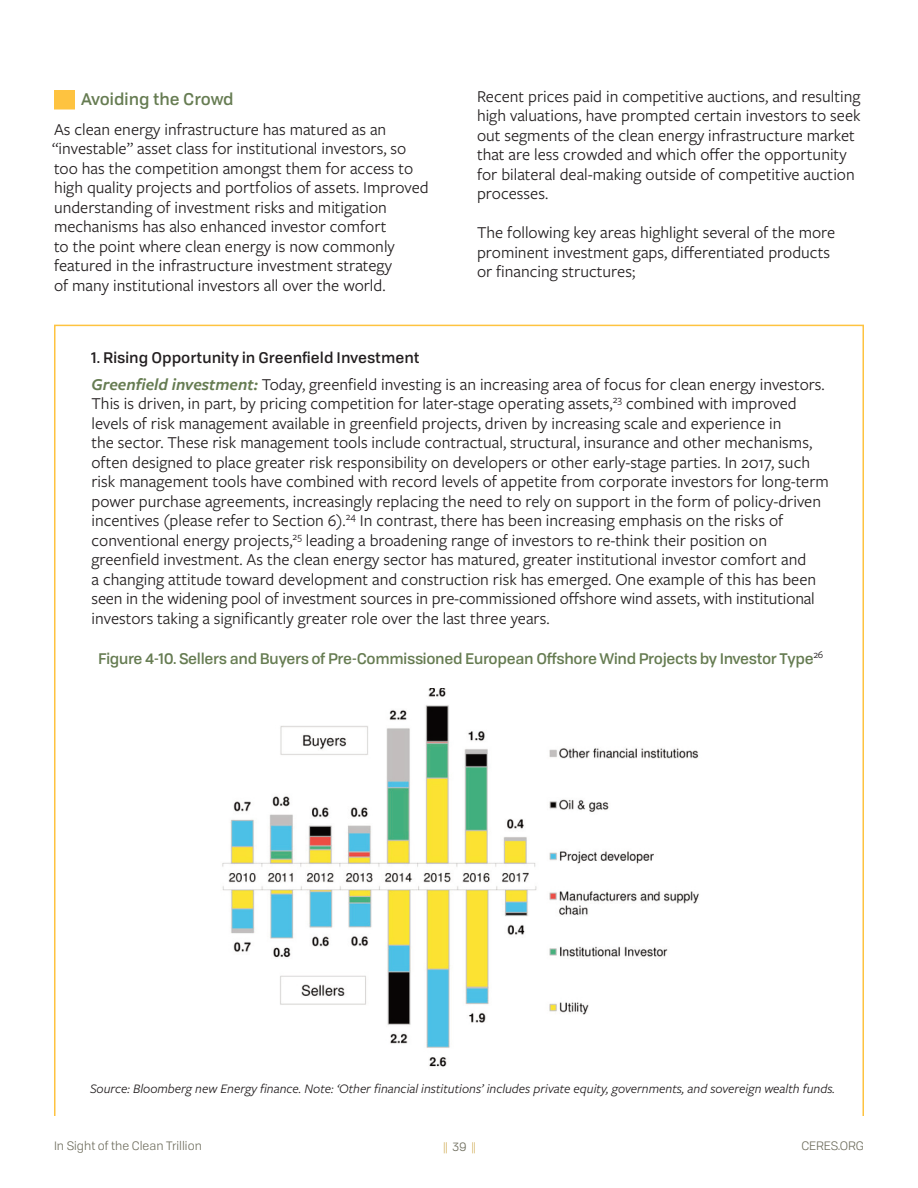
<style>
.page{position:relative;width:918px;height:1188px;background:#fff}
.page>*{position:absolute;margin:0;border:0;box-sizing:border-box;transform-origin:0 0}
.t1{font:17.25px/19.5px "Freight Sans Pro";color:#231f20}
.t2{font:500 16.5px "Tofino";color:#667c52}
.t3{font:16.2px "Calibri";color:#231f20}
.t4{font:500 15px "Tofino";letter-spacing:-.02em;color:#667c52}
.t5{font:500 15px "Tofino";color:#231f20}
.t6{font:italic 13.5px "Freight Sans Pro";color:#231f20}
.t7{font:12px "Tofino";color:#6d6c5c}
.s1{font-weight:600;font-style:italic;color:#667c52}
</style>
<div class="page">
<div style="left:54px;top:90px;width:21px;height:20px;background:#fec340"></div>
<img style="left:222px;top:688px;width:477px;height:379px">
<p class="t2" style="left:81px;top:90px;width:154px">Avoiding the Crowd</p>
<p class="t1" style="left:52px;top:119px;width:378px">As clean energy infrastructure has matured as an “investable” asset class for institutional investors, so too has the competition amongst them for access to high quality projects and portfolios of assets. Improved understanding of investment risks and mitigation mechanisms has also enhanced investor comfort<br>to the point where clean energy is now commonly featured in the infrastructure investment strategy<br>of many institutional investors all over the world.</p>
<p class="t1" style="left:477px;top:86px;width:385px">Recent prices paid in competitive auctions, and resulting high valuations, have prompted certain investors to seek out segments of the clean energy infrastructure market that are less crowded and which offer the opportunity for bilateral deal-making outside of competitive auction processes.</p>
<p class="t1" style="left:477px;top:223px;width:360px">The following key areas highlight several of the more prominent investment gaps, differentiated products or financing structures;</p>
<p class="t5" style="left:92px;top:349px;width:330px">1. Rising Opportunity in Greenfield Investment</p>
<p class="t1" style="left:91px;top:374px;width:739px"><span class="s1">Greenfield investment:</span> Today, greenfield investing is an increasing area of focus for clean energy investors.<br>This is driven, in part, by pricing competition for later-stage operating assets,<sup>23</sup> combined with improved levels of risk management available in greenfield projects, driven by increasing scale and experience in<br>the sector. These risk management tools include contractual, structural, insurance and other mechanisms, often designed to place greater risk responsibility on developers or other early-stage parties. In 2017, such risk management tools have combined with record levels of appetite from corporate investors for long-term power purchase agreements, increasingly replacing the need to rely on support in the form of policy-driven incentives (please refer to Section 6).<sup>24</sup> In contrast, there has been increasing emphasis on the risks of conventional energy projects,<sup>25</sup> leading a broadening range of investors to re-think their position on greenfield investment. As the clean energy sector has matured, greater institutional investor comfort and<br>a changing attitude toward development and construction risk has emerged. One example of this has been seen in the widening pool of investment sources in pre-commissioned offshore wind assets, with institutional investors taking a significantly greater role over the last three years.</p>
<p class="t4" style="left:98px;top:650px;width:727px">Figure 4-10. Sellers and Buyers of Pre-Commissioned European Offshore Wind Projects by Investor Type<sup>26</sup></p>
<p class="t6" style="left:90px;top:1081px;width:747px">Source: Bloomberg new Energy finance. Note: ‘Other financial institutions’ includes private equity, governments, and sovereign wealth funds.</p>
<p class="t7" style="left:54px;top:1139px;width:149px">in sight of the clean trillion</p>
<p class="t7" style="left:452px;top:1140px;width:16px">39</p>
<p class="t7" style="left:801px;top:1139px;width:64px">ceres.org</p>
<p class="t3" style="left:442px;top:1129px;width:5px">!</p>
</div>
